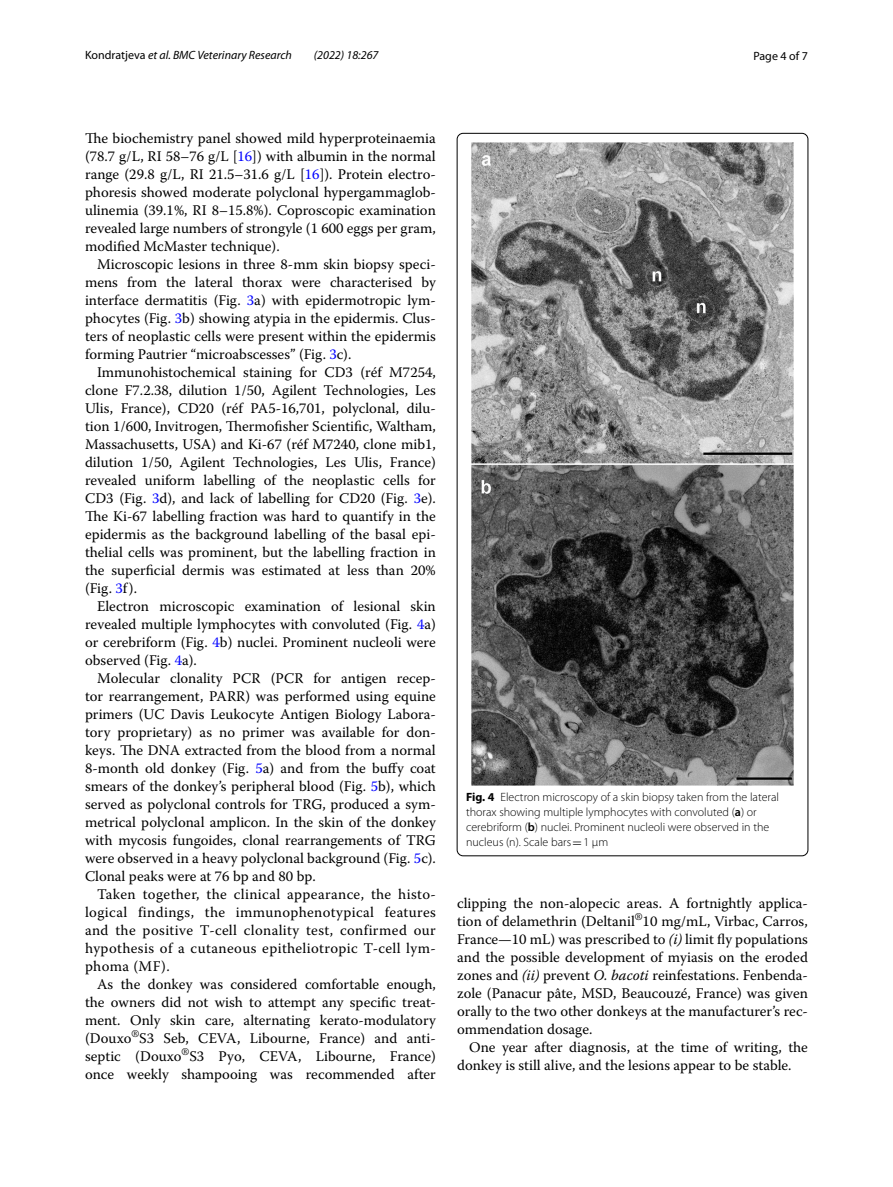
<style>
.page{position:relative;width:893px;height:1187px;background:#fff}
.page>*{position:absolute;margin:0;border:0;box-sizing:border-box;transform-origin:0 0}
.t1{font:14.7px/18px "Warnock Pro";color:#000;text-align:justify}
.t2{font:300 12px/15px "Myriad Pro";color:#000}
.t3{font:italic 12px "Myriad Pro";color:#000}
.t4{font:12px "Myriad Pro";color:#000}
.s1{font-style:normal}
.s2{color:#00f}
.s3{font-weight:700}
.s4{font-weight:600}
.s5{font-family:"MTSY";font-weight:400}
.s6{font-style:italic}
</style>
<div class="page">
<img style="left:472px;top:142px;width:321px;height:643px">
<p class="t3" style="left:85px;top:48px;width:208px"><span class="s1">Kondratjeva</span> et al. BMC Veterinary Research</p>
<p class="t3" style="left:314px;top:48px;width:66px">(2022) 18:267</p>
<p class="t4" style="left:753px;top:48px;width:56px">Page 4 of 7</p>
<p class="t1" style="left:85px;top:128px;width:352px">The biochemistry panel showed mild hyperproteinaemia (78.7 g/L, RI 58–76 g/L [<span class="s2">16</span>]) with albumin in the normal range (29.8 g/L, RI 21.5–31.6 g/L [<span class="s2">16</span>]). Protein electro&shy;phoresis showed moderate polyclonal hypergammaglob&shy;ulinemia (39.1%, RI 8–15.8%). Coproscopic examination revealed large numbers of strongyle (1 600 eggs per gram, modified McMaster technique).</p>
<p class="t1" style="left:85px;top:254px;width:352px;text-indent:12px">Microscopic lesions in three 8-mm skin biopsy speci&shy;mens from the lateral thorax were characterised by interface dermatitis (Fig. <span class="s2">3</span>a) with epidermotropic lym&shy;phocytes (Fig. <span class="s2">3</span>b) showing atypia in the epidermis. Clus&shy;ters of neoplastic cells were present within the epidermis forming Pautrier “microabscesses” (Fig. <span class="s2">3</span>c).</p>
<p class="t1" style="left:85px;top:362px;width:352px;text-indent:12px">Immunohistochemical staining for CD3 (réf M7254, clone F7.2.38, dilution 1/50, Agilent Technologies, Les Ulis, France), CD20 (réf PA5-16,701, polyclonal, dilu&shy;tion 1/600, Invitrogen, Thermofisher Scientific, Waltham, Massachusetts, USA) and Ki-67 (réf M7240, clone mib1, dilution 1/50, Agilent Technologies, Les Ulis, France) revealed uniform labelling of the neoplastic cells for CD3 (Fig. <span class="s2">3</span>d), and lack of labelling for CD20 (Fig. <span class="s2">3</span>e).<br>The Ki-67 labelling fraction was hard to quantify in the epidermis as the background labelling of the basal epi&shy;thelial cells was prominent, but the labelling fraction in the superficial dermis was estimated at less than 20% (Fig. <span class="s2">3</span>f).</p>
<p class="t1" style="left:85px;top:596px;width:352px;text-indent:12px">Electron microscopic examination of lesional skin revealed multiple lymphocytes with convoluted (Fig. <span class="s2">4</span>a) or cerebriform (Fig. <span class="s2">4</span>b) nuclei. Prominent nucleoli were observed (Fig. <span class="s2">4</span>a).</p>
<p class="t1" style="left:85px;top:668px;width:352px;text-indent:12px">Molecular clonality PCR (PCR for antigen recep&shy;tor rearrangement, PARR) was performed using equine primers (UC Davis Leukocyte Antigen Biology Labora&shy;tory proprietary) as no primer was available for don&shy;keys. The DNA extracted from the blood from a normal 8-month old donkey (Fig. <span class="s2">5</span>a) and from the buffy coat smears of the donkey’s peripheral blood (Fig. <span class="s2">5</span>b), which served as polyclonal controls for TRG, produced a sym&shy;metrical polyclonal amplicon. In the skin of the donkey with mycosis fungoides, clonal rearrangements of TRG were observed in a heavy polyclonal background (Fig. <span class="s2">5</span>c).<br>Clonal peaks were at 76 bp and 80 bp.</p>
<p class="t1" style="left:85px;top:884px;width:352px;text-indent:12px">Taken together, the clinical appearance, the histo&shy;logical findings, the immunophenotypical features and the positive T-cell clonality test, confirmed our hypothesis of a cutaneous epitheliotropic T-cell lym&shy;phoma (MF).</p>
<p class="t1" style="left:85px;top:974px;width:352px;text-indent:12px">As the donkey was considered comfortable enough, the owners did not wish to attempt any specific treat&shy;ment. Only skin care, alternating kerato-modulatory (Douxo<sup>®</sup>S3 Seb, CEVA, Libourne, France) and anti&shy;septic (Douxo<sup>®</sup>S3 Pyo, CEVA, Libourne, France) once weekly shampooing was recommended after</p>
<p class="t2" style="left:466px;top:789px;width:314px"><span class="s3">Fig. 4</span> Electron microscopy of a skin biopsy taken from the lateral thorax showing multiple lymphocytes with convoluted (<span class="s4">a</span>) or cerebriform (<span class="s4">b</span>) nuclei. Prominent nucleoli were observed in the nucleus (n). Scale bars<span class="s5">=</span>1 µm</p>
<p class="t1" style="left:457px;top:893px;width:352px">clipping the non-alopecic areas. A fortnightly applica&shy;tion of delamethrin (Deltanil<sup>®</sup>10 mg/mL, Virbac, Carros, France—10 mL) was prescribed to <span class="s6">(i)</span> limit fly populations and the possible development of myiasis on the eroded zones and <span class="s6">(ii)</span> prevent <span class="s6">O. bacoti</span> reinfestations. Fenbenda&shy;zole (Panacur pâte, MSD, Beaucouzé, France) was given orally to the two other donkeys at the manufacturer’s rec&shy;ommendation dosage.</p>
<p class="t1" style="left:457px;top:1037px;width:352px;text-indent:12px">One year after diagnosis, at the time of writing, the donkey is still alive, and the lesions appear to be stable.</p>
</div>
